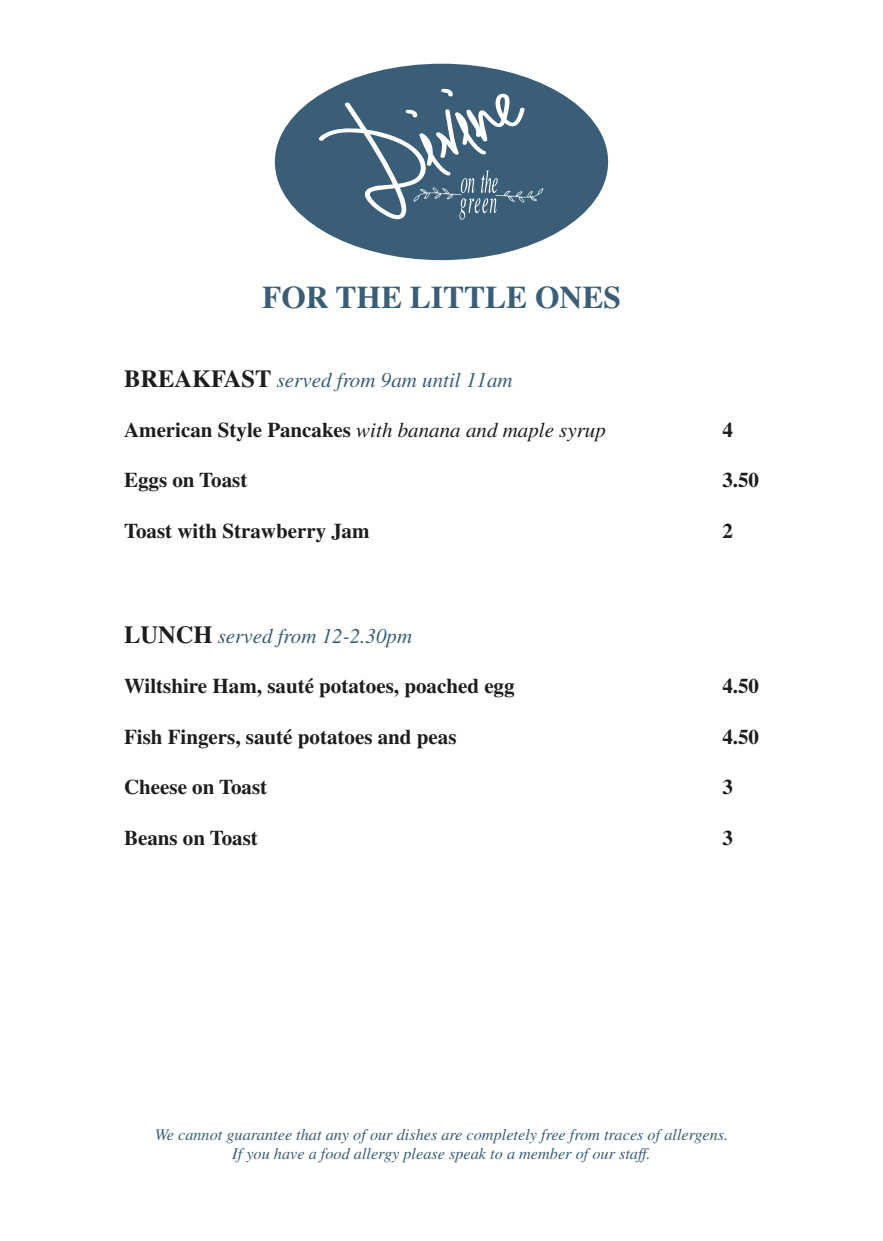
<style>
.page{position:relative;width:883px;height:1241px;background:#fff}
.page>*{position:absolute;margin:0;border:0;box-sizing:border-box;transform-origin:0 0}
.t1{font:700 111.83px "La Carte";color:#fff}
.t2{font:700 31.5px "Times";color:#3a5e78}
.t3{font:700 21px "Times";color:#1d1d1b}
.t4{font:italic 21px "Times";color:#3a5e78}
.t5{font:italic 21px "Times";color:#1d1d1b}
.t6{font:italic 16.28px "Times";color:#3a5e78}
.s1{font-weight:700;font-style:normal;font-size:24.5px;color:#1d1d1b}
.s2{font-weight:700;font-style:normal}
</style>
<div class="page">
<div style="left:275px;top:64px;width:333px;height:196px;background:#3a5e78;border-radius:50%"></div>
<svg style="left:459px;top:170px;width:39px;height:49px"></svg>
<img style="left:413px;top:187px;width:131px;height:17px">
<p class="t1" style="left:317px;top:118px;width:182px;rotate:-31deg">Divine</p>
<p class="t2" style="left:262px;top:278px;width:360px">FOR THE LITTLE ONES</p>
<p class="t4" style="left:124px;top:368px;width:390px"><span class="s1">BREAKFAST</span> served from 9am until 11am</p>
<p class="t5" style="left:124px;top:418px;width:483px"><span class="s2">American Style Pancakes</span> with banana and maple syrup</p>
<p class="t3" style="left:723px;top:417px;width:12px">4</p>
<p class="t3" style="left:124px;top:467px;width:125px">Eggs on Toast</p>
<p class="t3" style="left:723px;top:467px;width:38px">3.50</p>
<p class="t3" style="left:124px;top:518px;width:247px">Toast with Strawberry Jam</p>
<p class="t3" style="left:723px;top:518px;width:12px">2</p>
<p class="t4" style="left:124px;top:624px;width:290px"><span class="s1">LUNCH</span> served from 12-2.30pm</p>
<p class="t3" style="left:124px;top:673px;width:392px">Wiltshire Ham, sauté potatoes, poached egg</p>
<p class="t3" style="left:723px;top:673px;width:38px">4.50</p>
<p class="t3" style="left:124px;top:724px;width:334px">Fish Fingers, sauté potatoes and peas</p>
<p class="t3" style="left:723px;top:724px;width:38px">4.50</p>
<p class="t3" style="left:124px;top:774px;width:145px">Cheese on Toast</p>
<p class="t3" style="left:723px;top:774px;width:12px">3</p>
<p class="t3" style="left:124px;top:824px;width:135px">Beans on Toast</p>
<p class="t3" style="left:723px;top:824px;width:12px">3</p>
<p class="t6" style="left:155px;top:1124px;width:575px">We cannot guarantee that any of our dishes are completely free from traces of allergens.</p>
<p class="t6" style="left:232px;top:1144px;width:420px">If you have a food allergy please speak to a member of our staff.</p>
</div>
